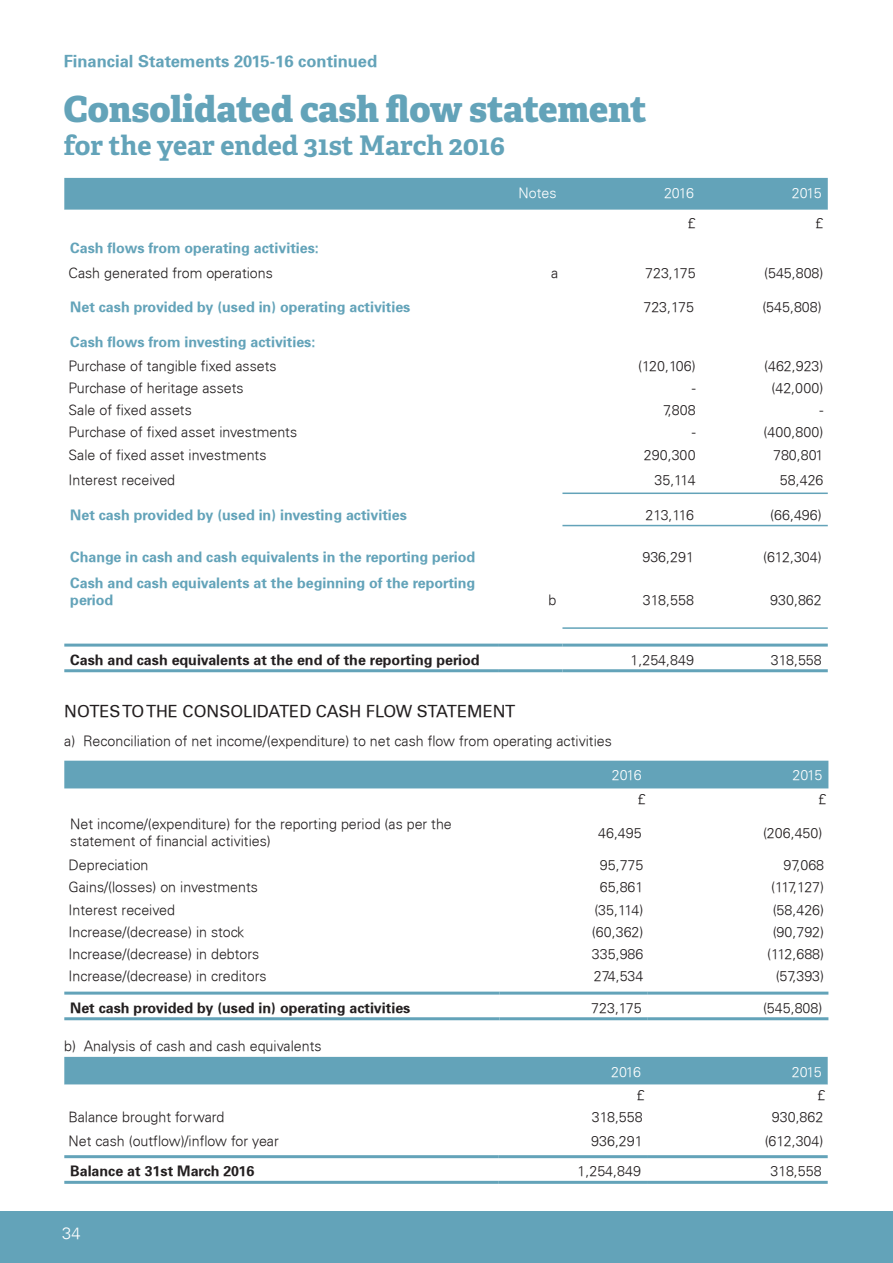
<style>
.page{position:relative;width:893px;height:1263px;background:#fff}
.page>*{position:absolute;margin:0;border:0;box-sizing:border-box;transform-origin:0 0}
.t1{font:800 36px "Adelle";letter-spacing:-.005em;color:#63a3b9}
.t2{font:700 27px "Adelle";color:#63a3b9}
.Sub_head_12pt{font:16.5px "Univers";color:#231f20}
.t3{font:700 16.5px "Univers";color:#63a3b9}
.t4{font:300 16.5px "Univers";color:#fff}
.Sub_head_12pt-2{font:300 14.25px/17.1px "Univers";color:#231f20}
.t5{font:700 14.25px/17.1px "Univers";color:#63a3b9}
.t6{font:700 14.25px "Univers";color:#231f20}
.t7{font:300 14.25px "Univers";letter-spacing:-.05em;color:#fff}
</style>
<div class="page">
<div style="left:0;top:1212px;width:893px;height:51px;background:#63a3b9"></div>
<div style="left:64px;top:178px;width:764px;height:32px;background:#63a3b9"></div>
<hr style="left:64px;top:644px;width:435px;height:3px;background:#63a3b9">
<hr style="left:64px;top:669px;width:435px;height:3px;background:#63a3b9">
<hr style="left:499px;top:644px;width:63px;height:3px;background:#63a3b9">
<hr style="left:499px;top:669px;width:63px;height:3px;background:#63a3b9">
<hr style="left:562px;top:644px;width:138px;height:3px;background:#63a3b9">
<hr style="left:562px;top:669px;width:138px;height:3px;background:#63a3b9">
<hr style="left:700px;top:644px;width:128px;height:3px;background:#63a3b9">
<hr style="left:700px;top:669px;width:128px;height:3px;background:#63a3b9">
<hr style="left:562px;top:492px;width:138px;height:2px;background:#63a3b9">
<hr style="left:700px;top:492px;width:128px;height:2px;background:#63a3b9">
<hr style="left:562px;top:627px;width:138px;height:2px;background:#63a3b9">
<hr style="left:700px;top:627px;width:128px;height:2px;background:#63a3b9">
<hr style="left:562px;top:525px;width:138px;height:1px;background:#63a3b9">
<hr style="left:700px;top:525px;width:128px;height:1px;background:#63a3b9">
<div style="left:64px;top:761px;width:764px;height:27px;background:#63a3b9"></div>
<hr style="left:64px;top:991px;width:436px;height:3px;background:#63a3b9">
<hr style="left:64px;top:1017px;width:436px;height:3px;background:#63a3b9">
<hr style="left:500px;top:991px;width:148px;height:3px;background:#63a3b9">
<hr style="left:500px;top:1017px;width:148px;height:3px;background:#63a3b9">
<hr style="left:648px;top:991px;width:180px;height:3px;background:#63a3b9">
<hr style="left:648px;top:1017px;width:180px;height:3px;background:#63a3b9">
<div style="left:64px;top:1057px;width:764px;height:28px;background:#63a3b9"></div>
<hr style="left:64px;top:1155px;width:434px;height:3px;background:#63a3b9">
<hr style="left:498px;top:1155px;width:149px;height:3px;background:#63a3b9">
<hr style="left:647px;top:1155px;width:181px;height:3px;background:#63a3b9">
<hr style="left:64px;top:1181px;width:434px;height:3px;background:#63a3b9">
<hr style="left:498px;top:1181px;width:149px;height:3px;background:#63a3b9">
<hr style="left:647px;top:1181px;width:181px;height:3px;background:#63a3b9">
<p class="t3" style="left:64px;top:51px;width:315px">Financial Statements 2015-16 continued</p>
<p class="t1" style="left:64px;top:82px;width:585px">Consolidated cash flow statement</p>
<p class="t2" style="left:64px;top:125px;width:443px">for the year ended 31st March 2016</p>
<p class="t7" style="left:518px;top:184px;width:40px">Notes</p>
<p class="t7" style="left:664px;top:184px;width:31px">2016</p>
<p class="t7" style="left:792px;top:184px;width:31px">2015</p>
<p class="Sub_head_12pt-2" style="left:688px;top:214px;width:9px">£</p>
<p class="Sub_head_12pt-2" style="left:816px;top:214px;width:9px">£</p>
<p class="t5" style="left:70px;top:239px;width:250px">Cash flows from operating activities:</p>
<p class="Sub_head_12pt-2" style="left:69px;top:265px;width:206px">Cash generated from operations</p>
<p class="Sub_head_12pt-2" style="left:551px;top:265px;width:9px">a</p>
<p class="Sub_head_12pt-2" style="left:645px;top:265px;width:52px">723,175</p>
<p class="Sub_head_12pt-2" style="left:764px;top:265px;width:61px">(545,808)</p>
<p class="t5" style="left:70px;top:299px;width:342px">Net cash provided by (used in) operating activities</p>
<p class="Sub_head_12pt-2" style="left:643px;top:299px;width:52px">723,175</p>
<p class="Sub_head_12pt-2" style="left:762px;top:299px;width:61px">(545,808)</p>
<p class="t5" style="left:70px;top:333px;width:247px">Cash flows from investing activities:</p>
<p class="Sub_head_12pt-2" style="left:69px;top:357px;width:210px">Purchase of tangible fixed assets</p>
<p class="Sub_head_12pt-2" style="left:638px;top:357px;width:59px">(120,106)</p>
<p class="Sub_head_12pt-2" style="left:764px;top:357px;width:61px">(462,923)</p>
<p class="Sub_head_12pt-2" style="left:69px;top:379px;width:177px">Purchase of heritage assets</p>
<p class="Sub_head_12pt-2" style="left:692px;top:379px;width:5px">-</p>
<p class="Sub_head_12pt-2" style="left:771px;top:379px;width:54px">(42,000)</p>
<p class="Sub_head_12pt-2" style="left:69px;top:402px;width:125px">Sale of fixed assets</p>
<p class="Sub_head_12pt-2" style="left:663px;top:402px;width:34px">7,808</p>
<p class="Sub_head_12pt-2" style="left:820px;top:402px;width:5px">-</p>
<p class="Sub_head_12pt-2" style="left:69px;top:424px;width:230px">Purchase of fixed asset investments</p>
<p class="Sub_head_12pt-2" style="left:692px;top:424px;width:5px">-</p>
<p class="Sub_head_12pt-2" style="left:763px;top:424px;width:61px">(400,800)</p>
<p class="Sub_head_12pt-2" style="left:69px;top:446px;width:199px">Sale of fixed asset investments</p>
<p class="Sub_head_12pt-2" style="left:644px;top:446px;width:53px">290,300</p>
<p class="Sub_head_12pt-2" style="left:773px;top:446px;width:52px">780,801</p>
<p class="Sub_head_12pt-2" style="left:69px;top:472px;width:108px">Interest received</p>
<p class="Sub_head_12pt-2" style="left:654px;top:472px;width:43px">35,114</p>
<p class="Sub_head_12pt-2" style="left:780px;top:472px;width:45px">58,426</p>
<p class="t5" style="left:70px;top:506px;width:338px">Net cash provided by (used in) investing activities</p>
<p class="Sub_head_12pt-2" style="left:645px;top:506px;width:50px">213,116</p>
<p class="Sub_head_12pt-2" style="left:770px;top:506px;width:53px">(66,496)</p>
<p class="t5" style="left:70px;top:549px;width:406px">Change in cash and cash equivalents in the reporting period</p>
<p class="Sub_head_12pt-2" style="left:642px;top:549px;width:53px">936,291</p>
<p class="Sub_head_12pt-2" style="left:763px;top:549px;width:60px">(612,304)</p>
<p class="t5" style="left:70px;top:574px;width:406px">Cash and cash equivalents at the beginning of the reporting period</p>
<p class="Sub_head_12pt-2" style="left:549px;top:591px;width:9px">b</p>
<p class="Sub_head_12pt-2" style="left:643px;top:591px;width:53px">318,558</p>
<p class="Sub_head_12pt-2" style="left:770px;top:591px;width:53px">930,862</p>
<p class="t6" style="left:70px;top:651px;width:411px">Cash and cash equivalents at the end of the reporting period</p>
<p class="Sub_head_12pt-2" style="left:631px;top:651px;width:65px">1,254,849</p>
<p class="Sub_head_12pt-2" style="left:771px;top:651px;width:53px">318,558</p>
<p class="Sub_head_12pt" style="left:64px;top:702px;width:452px">NOTES TO THE CONSOLIDATED CASH FLOW STATEMENT</p>
<p class="Sub_head_12pt-2" style="left:64px;top:732px;width:549px">a) Reconciliation of net income/(expenditure) to net cash flow from operating activities</p>
<p class="t7" style="left:612px;top:767px;width:31px">2016</p>
<p class="t7" style="left:792px;top:767px;width:31px">2015</p>
<p class="Sub_head_12pt-2" style="left:638px;top:791px;width:9px">£</p>
<p class="Sub_head_12pt-2" style="left:818px;top:791px;width:9px">£</p>
<p class="Sub_head_12pt-2" style="left:70px;top:816px;width:383px">Net income/(expenditure) for the reporting period (as per the statement of financial activities)</p>
<p class="Sub_head_12pt-2" style="left:598px;top:824px;width:45px">46,495</p>
<p class="Sub_head_12pt-2" style="left:763px;top:824px;width:61px">(206,450)</p>
<p class="Sub_head_12pt-2" style="left:69px;top:857px;width:81px">Depreciation</p>
<p class="Sub_head_12pt-2" style="left:600px;top:857px;width:45px">95,775</p>
<p class="Sub_head_12pt-2" style="left:784px;top:857px;width:42px">97,068</p>
<p class="Sub_head_12pt-2" style="left:69px;top:879px;width:191px">Gains/(losses) on investments</p>
<p class="Sub_head_12pt-2" style="left:600px;top:879px;width:45px">65,861</p>
<p class="Sub_head_12pt-2" style="left:771px;top:879px;width:55px">(117,127)</p>
<p class="Sub_head_12pt-2" style="left:69px;top:901px;width:108px">Interest received</p>
<p class="Sub_head_12pt-2" style="left:594px;top:901px;width:51px">(35,114)</p>
<p class="Sub_head_12pt-2" style="left:773px;top:901px;width:53px">(58,426)</p>
<p class="Sub_head_12pt-2" style="left:69px;top:923px;width:177px">Increase/(decrease) in stock</p>
<p class="Sub_head_12pt-2" style="left:592px;top:923px;width:53px">(60,362)</p>
<p class="Sub_head_12pt-2" style="left:773px;top:923px;width:53px">(90,792)</p>
<p class="Sub_head_12pt-2" style="left:69px;top:945px;width:192px">Increase/(decrease) in debtors</p>
<p class="Sub_head_12pt-2" style="left:592px;top:945px;width:53px">335,986</p>
<p class="Sub_head_12pt-2" style="left:767px;top:945px;width:59px">(112,688)</p>
<p class="Sub_head_12pt-2" style="left:69px;top:967px;width:199px">Increase/(decrease) in creditors</p>
<p class="Sub_head_12pt-2" style="left:594px;top:967px;width:51px">274,534</p>
<p class="Sub_head_12pt-2" style="left:776px;top:967px;width:50px">(57,393)</p>
<p class="t6" style="left:70px;top:999px;width:342px">Net cash provided by (used in) operating activities</p>
<p class="Sub_head_12pt-2" style="left:591px;top:999px;width:52px">723,175</p>
<p class="Sub_head_12pt-2" style="left:763px;top:999px;width:61px">(545,808)</p>
<p class="Sub_head_12pt-2" style="left:64px;top:1037px;width:259px">b) Analysis of cash and cash equivalents</p>
<p class="t7" style="left:611px;top:1063px;width:31px">2016</p>
<p class="t7" style="left:792px;top:1063px;width:31px">2015</p>
<p class="Sub_head_12pt-2" style="left:637px;top:1087px;width:9px">£</p>
<p class="Sub_head_12pt-2" style="left:818px;top:1087px;width:9px">£</p>
<p class="Sub_head_12pt-2" style="left:69px;top:1108px;width:157px">Balance brought forward</p>
<p class="Sub_head_12pt-2" style="left:592px;top:1108px;width:53px">318,558</p>
<p class="Sub_head_12pt-2" style="left:772px;top:1108px;width:53px">930,862</p>
<p class="Sub_head_12pt-2" style="left:69px;top:1132px;width:212px">Net cash (outflow)/inflow for year</p>
<p class="Sub_head_12pt-2" style="left:591px;top:1132px;width:53px">936,291</p>
<p class="Sub_head_12pt-2" style="left:765px;top:1132px;width:60px">(612,304)</p>
<p class="t6" style="left:70px;top:1163px;width:185px">Balance at 31st March 2016</p>
<p class="Sub_head_12pt-2" style="left:578px;top:1163px;width:65px">1,254,849</p>
<p class="Sub_head_12pt-2" style="left:771px;top:1163px;width:53px">318,558</p>
<p class="t4" style="left:62px;top:1224px;width:20px">34</p>
</div>
